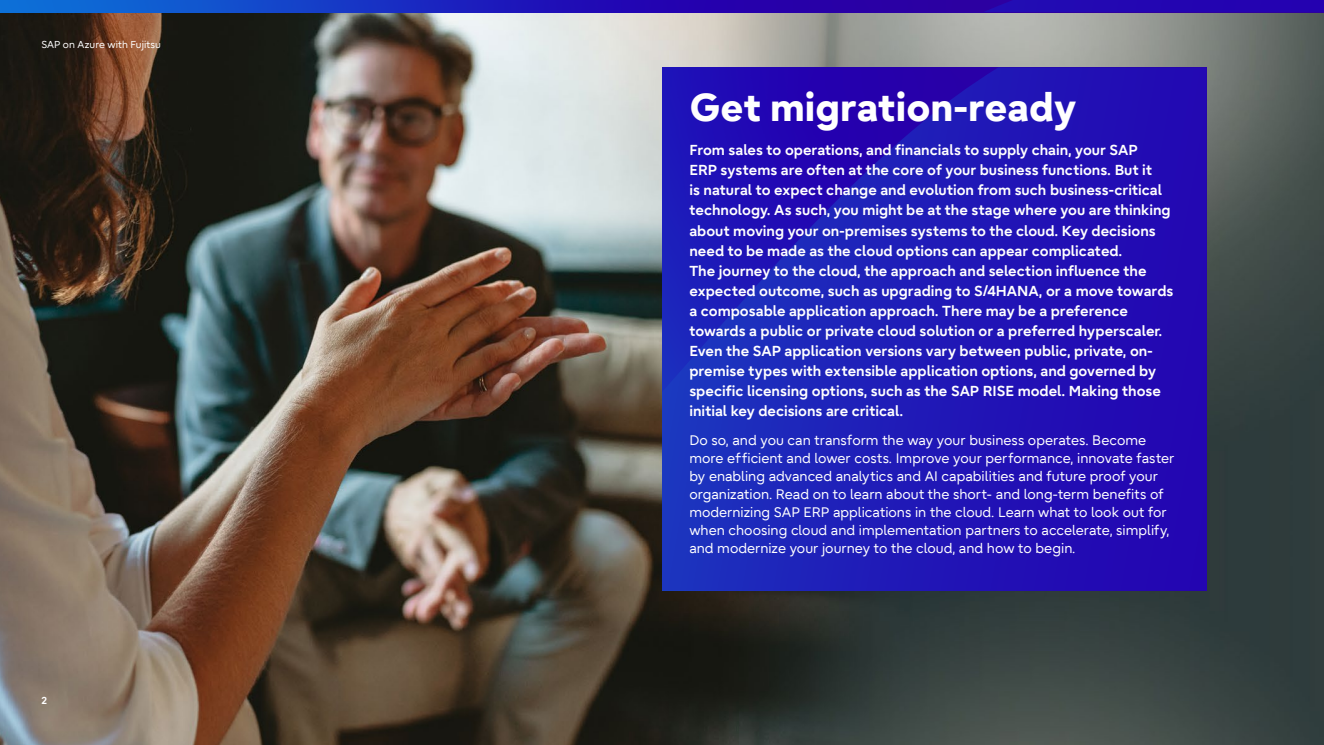
<style>
.page{position:relative;width:1324px;height:745px;background:#fff}
.page>*{position:absolute;margin:0;border:0;box-sizing:border-box;transform-origin:0 0}
.t1{font:800 38.75px "Fujitsu Infinity Pro";color:#fff}
.t2{font:700 14.38px/20px "Fujitsu Infinity Pro";color:#fff}
.t3{font:13.75px/18.1px "Fujitsu Infinity Pro";color:#fff}
.t4{font:10px "Fujitsu Infinity Pro";color:#fff}
.t5{font:700 10px "Fujitsu Infinity Pro";color:#fff}
</style>
<div class="page">
<img style="left:0;top:12px;width:1323px;height:732px">
<svg style="left:0;top:0;width:983px;height:12px;background:#1c27bb"></svg>
<div style="left:983px;top:0;width:340px;height:12px;background:#2305b1"></div>
<svg style="left:662px;top:67px;width:544px;height:523px;background:#2015b6"></svg>
<p class="t4" style="left:41px;top:38px;width:121px">SAP on Azure with Fujitsu</p>
<p class="t5" style="left:41px;top:693px;width:7px">2</p>
<h1 class="t1" style="left:689px;top:82px;width:388px">Get migration-ready</h1>
<p class="t2" style="left:689px;top:140px;width:485px">From sales to operations, and financials to supply chain, your SAP<br>ERP systems are often at the core of your business functions. But it<br>is natural to expect change and evolution from such business-critical technology. As such, you might be at the stage where you are thinking about moving your on-premises systems to the cloud. Key decisions need to be made as the cloud options can appear complicated.<br>The journey to the cloud, the approach and selection influence the expected outcome, such as upgrading to S/4HANA, or a move towards a composable application approach. There may be a preference towards a public or private cloud solution or a preferred hyperscaler.<br>Even the SAP application versions vary between public, private, on&shy;premise types with extensible application options, and governed by specific licensing options, such as the SAP RISE model. Making those initial key decisions are critical.</p>
<p class="t3" style="left:689px;top:430px;width:486px">Do so, and you can transform the way your business operates. Become more ef ficient and lower costs. Improve your performance, innovate faster by enabling advanced analytics and AI capabilities and future proof your organization. Read on to learn about the short- and long-term benefits of modernizing SAP ERP applications in the cloud. Learn what to look out for when choosing cloud and implementation partners to accelerate, simplify, and modernize your journey to the cloud, and how to begin.</p>
</div>
